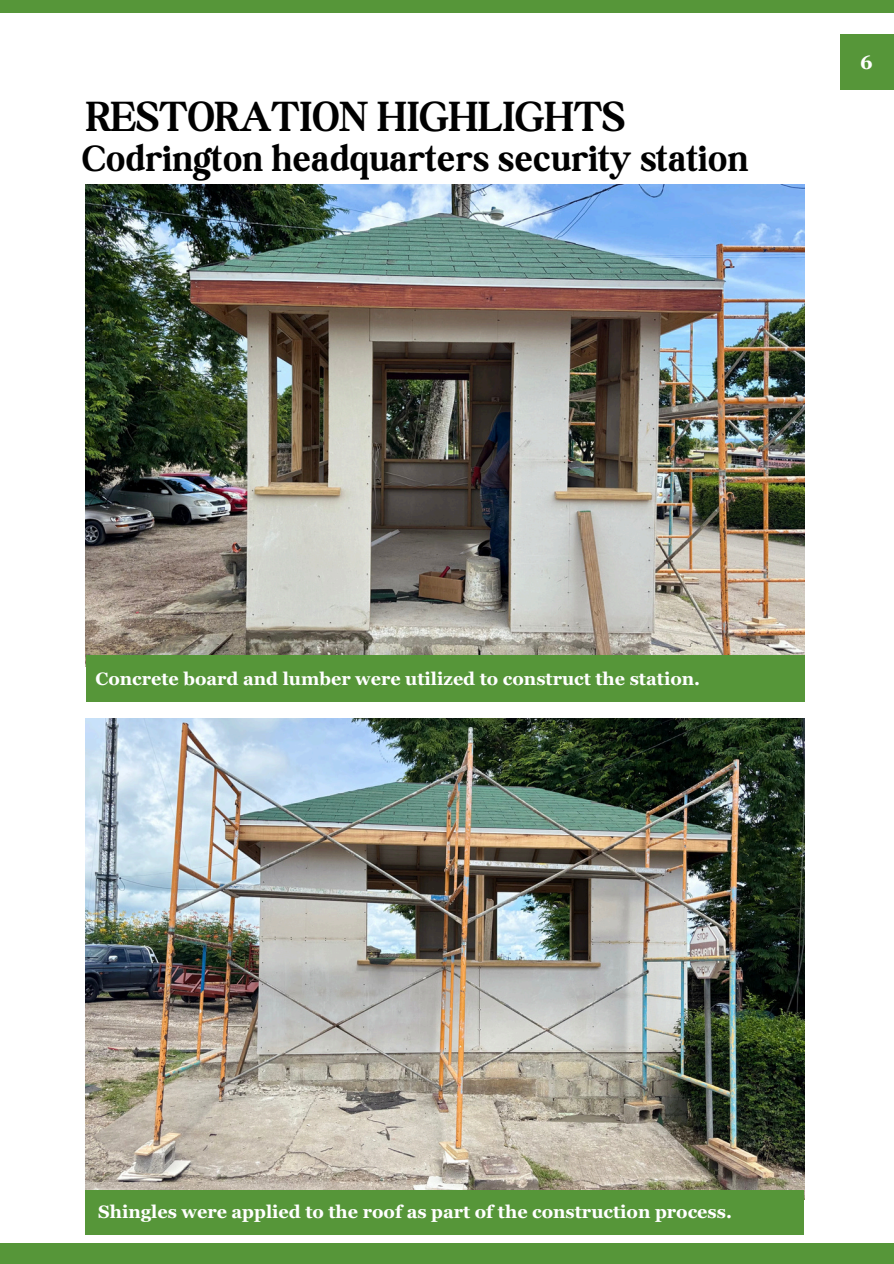
<style>
.page{position:relative;width:894px;height:1264px;background:#fff}
.page>*{position:absolute;margin:0;border:0;box-sizing:border-box;transform-origin:0 0}
.t1{font:700 45px "Boston Angel";color:#000}
.t2{font:700 39px "Boston Angel";letter-spacing:.015em;color:#000}
.t3{font:700 19.5px "Georgia Pro";color:#fff}
.t4{font:700 18px "Georgia Pro";color:#fff}
</style>
<div class="page">
<div style="left:0;top:0;width:893px;height:12px;background:#569639"></div>
<div style="left:0;top:1243px;width:893px;height:20px;background:#569639"></div>
<div style="left:839px;top:34px;width:54px;height:55px;background:#569639"></div>
<img style="left:86px;top:185px;width:717px;height:470px">
<div style="left:86px;top:655px;width:718px;height:47px;background:#569639"></div>
<img style="left:86px;top:718px;width:717px;height:472px">
<div style="left:86px;top:1190px;width:718px;height:44px;background:#569639"></div>
<h1 class="t1" style="left:86px;top:90px;width:540px">RESTORATION HIGHLIGHTS</h1>
<p class="t2" style="left:82px;top:135px;width:667px">Codrington headquarters security station</p>
<p class="t3" style="left:860px;top:51px;width:14px">6</p>
<p class="t4" style="left:95px;top:668px;width:606px">Concrete board and lumber were utilized to construct the station.</p>
<h2 class="t4" style="left:98px;top:1201px;width:635px">Shingles were applied to the roof as part of the construction process.</h2>
</div>
